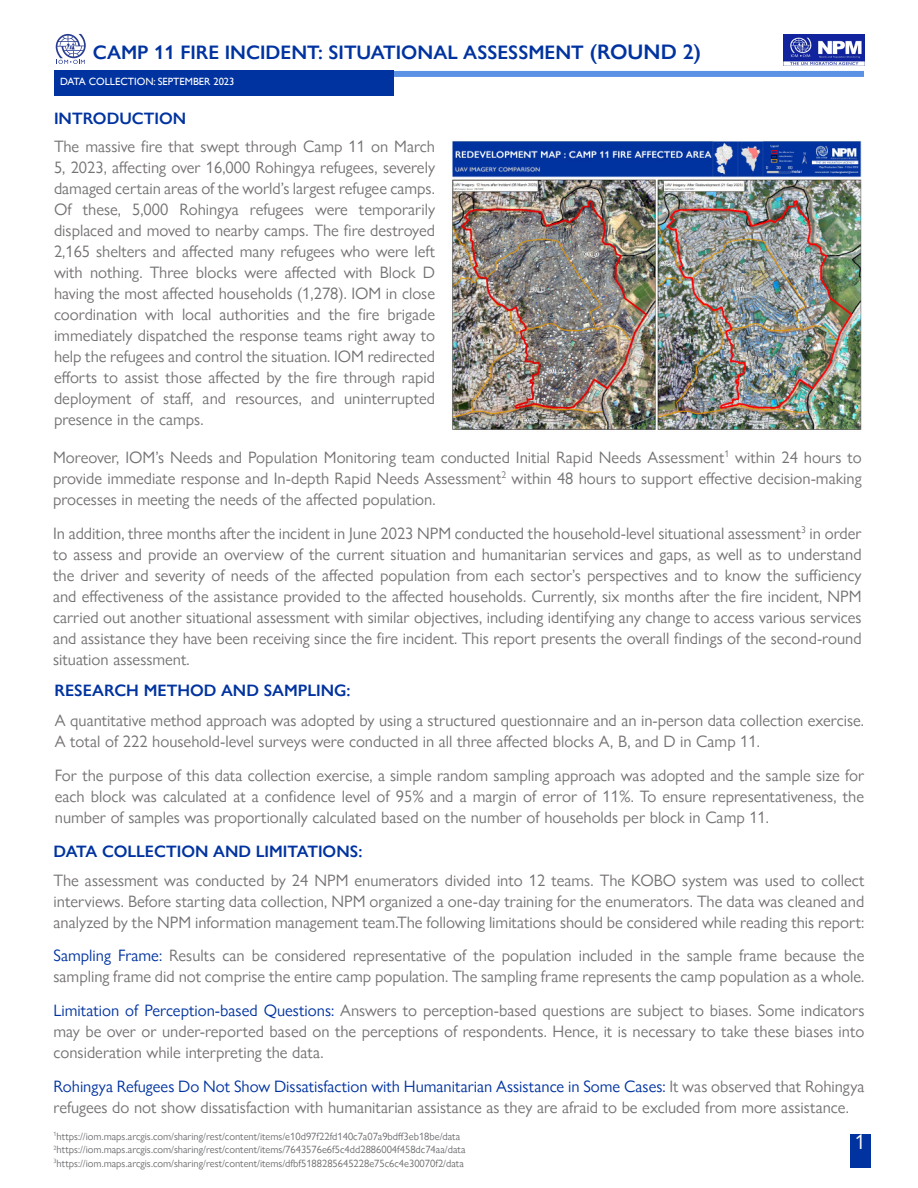
<style>
.page{position:relative;width:918px;height:1188px;background:#fff}
.page>*{position:absolute;margin:0;border:0;box-sizing:border-box;transform-origin:0 0}
.t1{font:21px "Gill Sans Nova";color:#fff}
.t2{font:600 19.5px "Gill Sans Nova";color:#0033a0}
.t3{font:16.5px/21px "Gill Sans Nova";color:#757171;text-align:justify}
.t4{font:600 16.5px "Gill Sans Nova";color:#0033a0}
.IOM_body_text{font:10.5px "Gill Sans Nova";color:#6c6d70}
.t5{font:10.5px "Gill Sans";color:#fff}
.s1{font-size:21px}
.s2{color:#0033a0}
</style>
<div class="page">
<div style="left:850px;top:1134px;width:21px;height:34px;background:#0033a0"></div>
<div style="left:393px;top:71px;width:471px;height:6px;background:#5b92e5"></div>
<img style="left:784px;top:35px;width:81px;height:30px">
<svg style="left:56px;top:34px;width:30px;height:30px"></svg>
<img style="left:452px;top:141px;width:410px;height:289px">
<div style="left:54px;top:71px;width:339px;height:25px;background:#0033a0"></div>
<p class="t2" style="left:93px;top:40px;width:610px">CAMP 11 FIRE INCIDENT: SITUATIONAL ASSESSMENT <span class="s1">(ROUND 2)</span></p>
<p class="t5" style="left:60px;top:76px;width:176px">DATA COLLECTION: SEPTEMBER 2023</p>
<p class="t4" style="left:54px;top:108px;width:134px">INTRODUCTION</p>
<p class="t3" style="left:54px;top:136px;width:383px">The massive fire that swept through Camp 11 on March 5, 2023, affecting over 16,000 Rohingya refugees, severely damaged certain areas of the world’s largest refugee camps.<br>Of these, 5,000 Rohingya refugees were temporarily displaced and moved to nearby camps. The fire destroyed 2,165 shelters and affected many refugees who were left with nothing. Three blocks were affected with Block D having the most affected households (1,278). IOM in close coordination with local authorities and the fire brigade immediately dispatched the response teams right away to help the refugees and control the situation. IOM redirected efforts to assist those affected by the fire through rapid deployment of staff, and resources, and uninterrupted presence in the camps.</p>
<p class="t3" style="left:53px;top:447px;width:810px">Moreover, IOM’s Needs and Population Monitoring team conducted Initial Rapid Needs Assessment<sup>1</sup> within 24 hours to provide immediate response and In-depth Rapid Needs Assessment<sup>2</sup> within 48 hours to support effective decision-making processes in meeting the needs of the affected population.</p>
<p class="t3" style="left:53px;top:522px;width:810px">In addition, three months after the incident in June 2023 NPM conducted the household-level situational assessment<sup>3</sup> in order to assess and provide an overview of the current situation and humanitarian services and gaps, as well as to understand the driver and severity of needs of the affected population from each sector’s perspectives and to know the sufficiency and effectiveness of the assistance provided to the affected households. Currently, six months after the fire incident, NPM carried out another situational assessment with similar objectives, including identifying any change to access various services and assistance they have been receiving since the fire incident. This report presents the overall findings of the second-round situation assessment.</p>
<p class="t4" style="left:55px;top:680px;width:298px">RESEARCH METHOD AND SAMPLING:</p>
<p class="t3" style="left:55px;top:710px;width:811px">A quantitative method approach was adopted by using a structured questionnaire and an in-person data collection exercise.<br>A total of 222 household-level surveys were conducted in all three affected blocks A, B, and D in Camp 11.</p>
<p class="t3" style="left:55px;top:765px;width:811px">For the purpose of this data collection exercise, a simple random sampling approach was adopted and the sample size for each block was calculated at a confidence level of 95% and a margin of error of 11%. To ensure representativeness, the number of samples was proportionally calculated based on the number of households per block in Camp 11.</p>
<p class="t4" style="left:54px;top:842px;width:310px">DATA COLLECTION AND LIMITATIONS:</p>
<p class="t3" style="left:54px;top:869px;width:812px">The assessment was conducted by 24 NPM enumerators divided into 12 teams. The KOBO system was used to collect interviews. Before starting data collection, NPM organized a one-day training for the enumerators. The data was cleaned and analyzed by the NPM information management team.The following limitations should be considered while reading this report:</p>
<p class="t3" style="left:54px;top:945px;width:812px"><span class="s2">Sampling Frame:</span> Results can be considered representative of the population included in the sample frame because the sampling frame did not comprise the entire camp population. The sampling frame represents the camp population as a whole.</p>
<p class="t3" style="left:54px;top:1000px;width:812px"><span class="s2">Limitation of Perception-based Questions:</span> Answers to perception-based questions are subject to biases. Some indicators may be over or under-reported based on the perceptions of respondents. Hence, it is necessary to take these biases into consideration while interpreting the data.</p>
<p class="t3" style="left:54px;top:1076px;width:812px"><span class="s2">Rohingya Refugees Do Not Show Dissatisfaction with Humanitarian Assistance in Some Cases:</span> It was observed that Rohingya refugees do not show dissatisfaction with humanitarian assistance as they are afraid to be excluded from more assistance.</p>
<p class="IOM_body_text" style="left:54px;top:1130px;width:408px"><sup>1</sup>https://iom.maps.arcgis.com/sharing/rest/content/items/e10d97f22fd140c7a07a9bdff3eb18be/data</p>
<p class="IOM_body_text" style="left:54px;top:1143px;width:413px"><sup>2</sup>https://iom.maps.arcgis.com/sharing/rest/content/items/7643576e6f5c4dd2886004f458dc74aa/data</p>
<p class="IOM_body_text" style="left:54px;top:1157px;width:412px"><sup>3</sup>https://iom.maps.arcgis.com/sharing/rest/content/items/dfbf5188285645228e75c6c4e30070f2/data</p>
<p class="t1" style="left:855px;top:1129px;width:12px">1</p>
</div>
